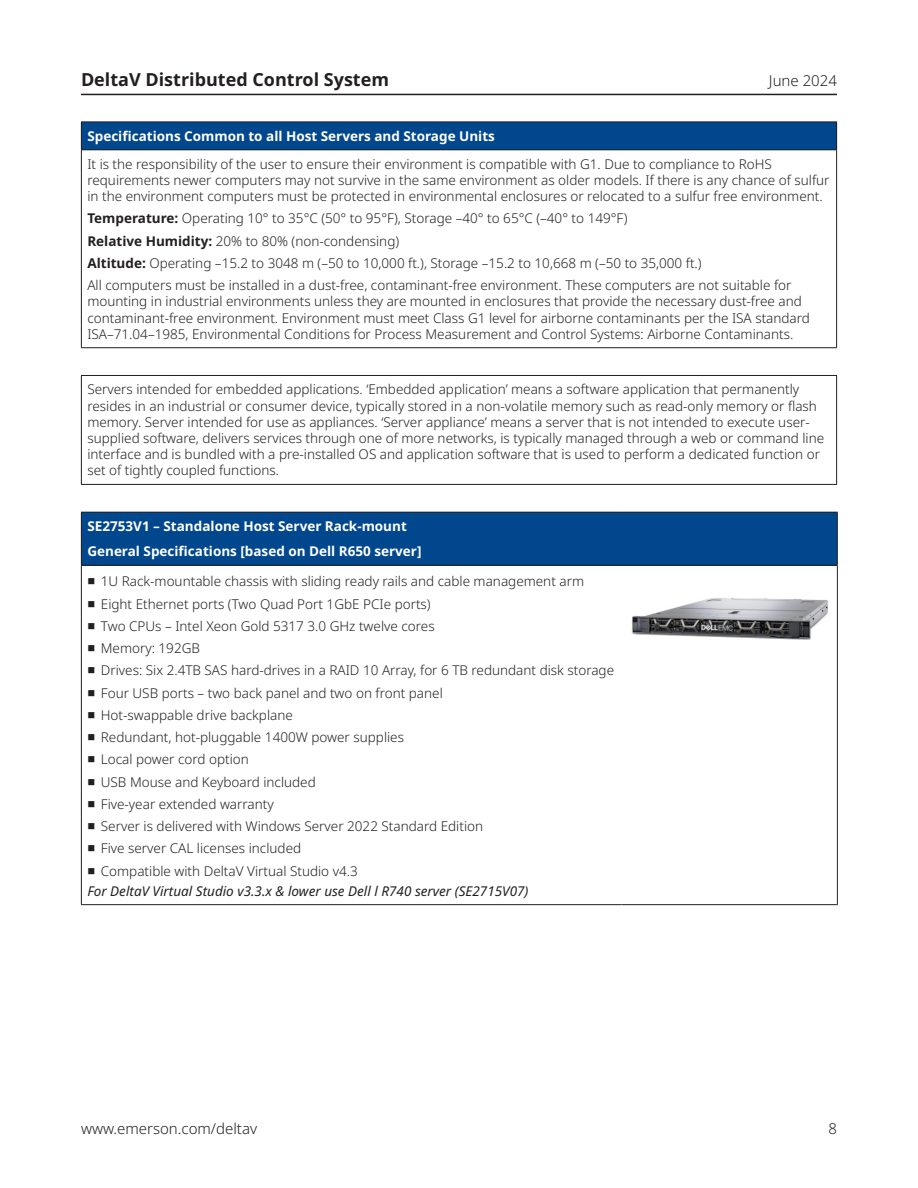
<style>
.page{position:relative;width:918px;height:1188px;background:#fff}
.page>*{position:absolute;margin:0;border:0;box-sizing:border-box;transform-origin:0 0}
.t1{font:700 18px "Noto Sans";color:#231f20}
.t2{font:300 15px "Noto Sans";color:#231f20}
.Table_Text{font:300 13.5px/16.2px "Noto Sans";color:#231f20}
.Table_Header_-_White{font:700 13.5px "Noto Sans";color:#fff}
.Table_Text-2{font:italic 13.5px "Noto Sans";color:#231f20}
.s1{font-weight:700}
</style>
<div class="page">
<hr style="left:81px;top:94px;width:756px;height:1px;background:#231f20">
<div style="left:81px;top:122px;width:756px;height:28px;background:#01478d"></div>
<hr style="left:81px;top:122px;width:756px;height:1px;background:#231f20">
<svg style="left:81px;top:122px;width:1px;height:27px"></svg>
<svg style="left:836px;top:122px;width:1px;height:27px"></svg>
<hr style="left:81px;top:149px;width:756px;height:1px;background:#231f20">
<hr style="left:81px;top:150px;width:1px;height:197px;background:#231f20">
<hr style="left:836px;top:150px;width:1px;height:197px;background:#231f20">
<hr style="left:81px;top:347px;width:756px;height:1px;background:#231f20">
<hr style="left:81px;top:375px;width:756px;height:1px;background:#231f20">
<hr style="left:81px;top:376px;width:1px;height:108px;background:#231f20">
<hr style="left:836px;top:376px;width:1px;height:108px;background:#231f20">
<hr style="left:81px;top:484px;width:756px;height:1px;background:#231f20">
<div style="left:81px;top:512px;width:756px;height:53px;background:#01478d"></div>
<hr style="left:81px;top:512px;width:540px;height:1px;background:#231f20">
<hr style="left:81px;top:513px;width:1px;height:52px;background:#231f20">
<hr style="left:621px;top:512px;width:217px;height:1px;background:#231f20">
<hr style="left:837px;top:513px;width:1px;height:52px;background:#231f20">
<hr style="left:81px;top:565px;width:540px;height:1px;background:#231f20">
<hr style="left:81px;top:566px;width:1px;height:338px;background:#231f20">
<hr style="left:621px;top:565px;width:217px;height:1px;background:#231f20">
<hr style="left:837px;top:566px;width:1px;height:338px;background:#231f20">
<hr style="left:81px;top:904px;width:540px;height:1px;background:#231f20">
<hr style="left:621px;top:904px;width:217px;height:1px;background:#231f20">
<img style="left:631px;top:597px;width:197px;height:43px">
<h1 class="t1" style="left:81px;top:69px;width:310px">DeltaV Distributed Control System</h1>
<p class="t2" style="left:769px;top:72px;width:70px">June 2024</p>
<p class="Table_Header_-_White" style="left:87px;top:128px;width:409px">Specifications Common to all Host Servers and Storage Units</p>
<p class="Table_Text" style="left:87px;top:156px;width:744px">It is the responsibility of the user to ensure their environment is compatible with G1. Due to compliance to RoHS requirements newer computers may not survive in the same environment as older models. If there is any chance of sulfur in the environment computers must be protected in environmental enclosures or relocated to a sulfur free environment.</p>
<p class="Table_Text" style="left:87px;top:211px;width:542px"><span class="s1">Temperature:</span> Operating 10° to 35°C (50° to 95°F), Storage –40° to 65°C (–40° to 149°F)</p>
<p class="Table_Text" style="left:87px;top:233px;width:313px"><span class="s1">Relative Humidity:</span> 20% to 80% (non-condensing)</p>
<p class="Table_Text" style="left:87px;top:255px;width:616px"><span class="s1">Altitude:</span> Operating –15.2 to 3048 m (–50 to 10,000 ft.), Storage –15.2 to 10,668 m (–50 to 35,000 ft.)</p>
<p class="Table_Text" style="left:87px;top:277px;width:724px">All computers must be installed in a dust-free, contaminant-free environment. These computers are not suitable for mounting in industrial environments unless they are mounted in enclosures that provide the necessary dust-free and contaminant-free environment. Environment must meet Class G1 level for airborne contaminants per the ISA standard ISA–71.04–1985, Environmental Conditions for Process Measurement and Control Systems: Airborne Contaminants.</p>
<p class="Table_Text" style="left:87px;top:382px;width:738px">Servers intended for embedded applications. ‘Embedded application’ means a software application that permanently resides in an industrial or consumer device, typically stored in a non-volatile memory such as read-only memory or flash memory. Server intended for use as appliances. ‘Server appliance’ means a server that is not intended to execute user&shy;supplied software, delivers services through one of more networks, is typically managed through a web or command line interface and is bundled with a pre-installed OS and application software that is used to perform a dedicated function or set of tightly coupled functions.</p>
<p class="Table_Header_-_White" style="left:87px;top:519px;width:321px">SE2753V1 – Standalone Host Server Rack-mount</p>
<p class="Table_Header_-_White" style="left:87px;top:544px;width:336px">General Specifications [based on Dell R650 server]</p>
<p class="Table_Text" style="left:101px;top:574px;width:485px">1U Rack-mountable chassis with sliding ready rails and cable management arm</p>
<p class="Table_Text" style="left:101px;top:596px;width:331px">Eight Ethernet ports (Two Quad Port 1GbE PCIe ports)</p>
<p class="Table_Text" style="left:101px;top:618px;width:335px">Two CPUs – Intel Xeon Gold 5317 3.0 GHz twelve cores</p>
<p class="Table_Text" style="left:101px;top:640px;width:101px">Memory: 192GB</p>
<p class="Table_Text" style="left:101px;top:663px;width:515px">Drives: Six 2.4TB SAS hard-drives in a RAID 10 Array, for 6 TB redundant disk storage</p>
<p class="Table_Text" style="left:101px;top:685px;width:343px">Four USB ports – two back panel and two on front panel</p>
<p class="Table_Text" style="left:101px;top:707px;width:194px">Hot-swappable drive backplane</p>
<p class="Table_Text" style="left:101px;top:729px;width:305px">Redundant, hot-pluggable 1400W power supplies</p>
<p class="Table_Text" style="left:101px;top:752px;width:150px">Local power cord option</p>
<p class="Table_Text" style="left:101px;top:774px;width:216px">USB Mouse and Keyboard included</p>
<p class="Table_Text" style="left:101px;top:796px;width:174px">Five-year extended warranty</p>
<p class="Table_Text" style="left:101px;top:818px;width:384px">Server is delivered with Windows Server 2022 Standard Edition</p>
<p class="Table_Text" style="left:101px;top:841px;width:202px">Five server CAL licenses included</p>
<p class="Table_Text" style="left:101px;top:863px;width:258px">Compatible with DeltaV Virtual Studio v4.3</p>
<p class="Table_Text-2" style="left:87px;top:881px;width:443px">For DeltaV Virtual Studio v3.3.x &amp; lower use Dell l R740 server (SE2715V07)</p>
<p class="t2" style="left:81px;top:1120px;width:178px">www.emerson.com/deltav</p>
<p class="t2" style="left:828px;top:1120px;width:10px">8</p>
</div>
